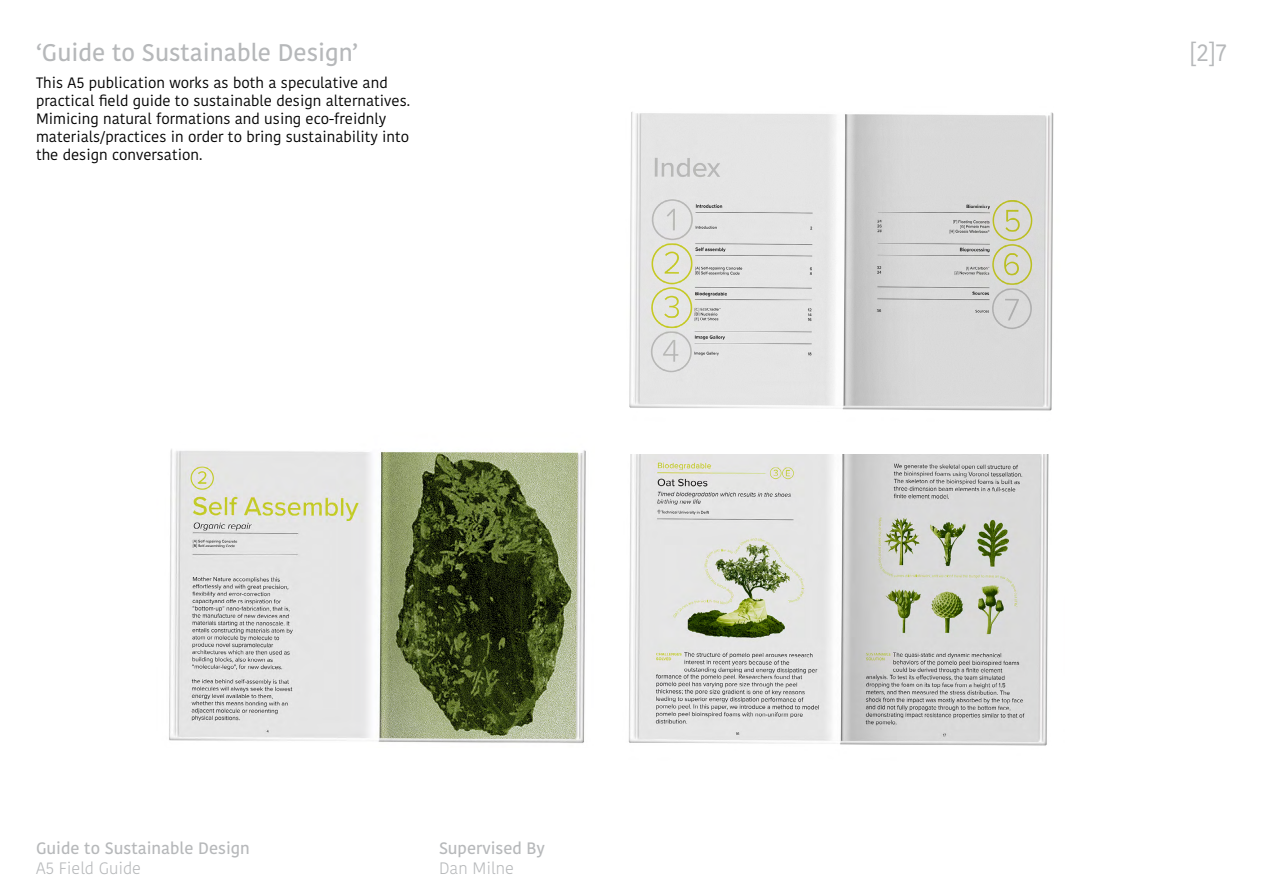
<style>
.page{position:relative;width:1263px;height:893px;background:#fff}
.page>*{position:absolute;margin:0;border:0;box-sizing:border-box;transform-origin:0 0}
.t1{font:500 24px "Kohinoor Bangla";color:#b6b8ba}
.t2{font:24px "Kohinoor Bangla";color:#b6b8ba}
.t3{font:500 16.5px "Kohinoor Bangla";color:#b6b8ba}
.t4{font:300 16.5px "Kohinoor Bangla";color:#b6b8ba}
.t5{font:15px/18px "Kohinoor Bangla";color:#000}
</style>
<div class="page">
<img style="left:628px;top:454px;width:421px;height:292px">
<img style="left:169px;top:449px;width:417px;height:294px">
<img style="left:629px;top:112px;width:425px;height:299px">
<h1 class="t1" style="left:36px;top:34px;width:324px">‘Guide to Sustainable Design’</h1>
<h1 class="t2" style="left:1189px;top:34px;width:39px">[2]7</h1>
<p class="t5" style="left:36px;top:73px;width:376px">This A5 publication works as both a speculative and practical field guide to sustainable design alternatives.<br>Mimicing natural formations and using eco-freidnly materials/practices in order to bring sustainability into the design conversation.</p>
<p class="t3" style="left:36px;top:835px;width:215px">Guide to Sustainable Design</p>
<p class="t4" style="left:36px;top:856px;width:107px">A5 Field Guide</p>
<p class="t3" style="left:439px;top:835px;width:107px">Supervised By</p>
<p class="t4" style="left:439px;top:856px;width:76px">Dan Milne</p>
</div>
